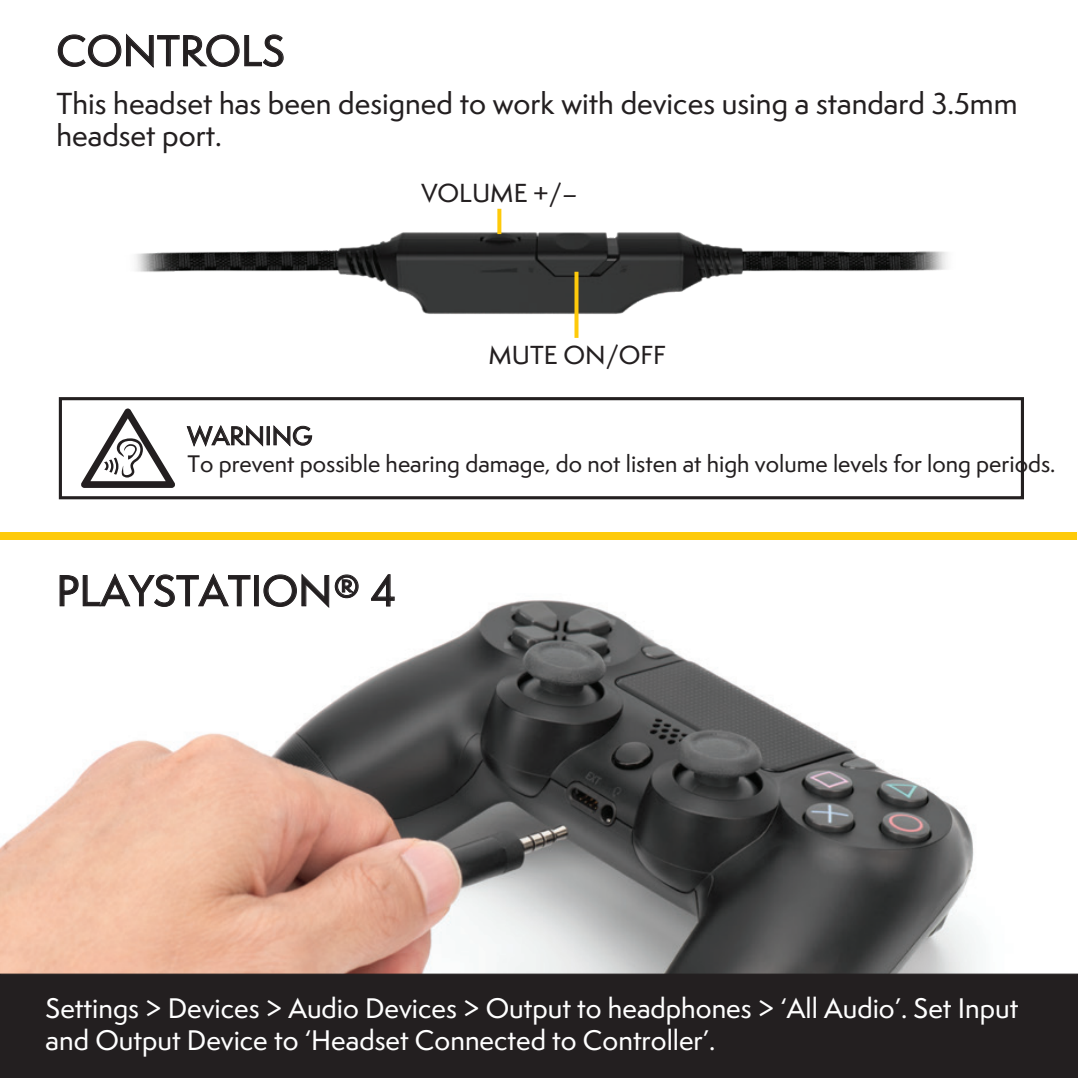
<style>
.page{position:relative;width:1078px;height:1078px;background:#fff}
.page>*{position:absolute;margin:0;border:0;box-sizing:border-box;transform-origin:0 0}
.t1{font:500 40px "Semplicita Pro";color:#231f20}
.t2{font:500 28px/32px "Semplicita Pro";color:#231f20}
.t3{font:500 26px/32px "Semplicita Pro";color:#fff}
.t4{font:500 24px "Semplicita Pro";color:#231f20}
.t5{font:500 22px "Semplicita Pro";color:#231f20}
</style>
<div class="page">
<img style="left:0;top:536px;width:1077px;height:437px">
<img style="left:136px;top:208px;width:812px;height:130px">
<div style="left:59px;top:397px;width:964px;height:102px;border:3px solid #231f20"></div>
<svg style="left:59px;top:573px;width:192px;height:34px"></svg>
<div style="left:254px;top:575px;width:5px;height:31px;border:1px solid #231f20"></div>
<svg style="left:263px;top:572px;width:96px;height:37px"></svg>
<svg style="left:370px;top:573px;width:25px;height:34px"></svg>
<svg style="left:57px;top:33px;width:227px;height:35px"></svg>
<svg style="left:186px;top:425px;width:77px;height:22px"></svg>
<div style="left:266px;top:426px;width:4px;height:19px;border:1px solid #231f20"></div>
<svg style="left:273px;top:425px;width:39px;height:22px"></svg>
<svg style="left:81px;top:408px;width:94px;height:80px"></svg>
<svg style="left:497px;top:209px;width:4px;height:25px"></svg>
<svg style="left:574px;top:272px;width:4px;height:66px"></svg>
<div style="left:0;top:973px;width:1077px;height:104px;background:#231f20"></div>
<div style="left:0;top:532px;width:1076px;height:8px;background:#feca0a"></div>
<h1 class="t1" style="left:56px;top:24px;width:230px">CONTROLS</h1>
<p class="t2" style="left:56px;top:88px;width:962px">This headset has been designed to work with devices using a standard 3.5mm headset port.</p>
<p class="t4" style="left:421px;top:177px;width:157px">VOLUME +/–</p>
<p class="t4" style="left:488px;top:339px;width:179px">MUTE ON/OFF</p>
<p class="t4" style="left:187px;top:420px;width:126px">WARNING</p>
<p class="t5" style="left:187px;top:449px;width:869px">To prevent possible hearing damage, do not listen at high volume levels for long periods.</p>
<h1 class="t1" style="left:56px;top:564px;width:341px">PLAYSTATION® 4</h1>
<p class="t3" style="left:46px;top:991px;width:973px">Settings &gt; Devices &gt; Audio Devices &gt; Output to headphones &gt; ‘All Audio’. Set Input and Output Device to ‘Headset Connected to Controller’.</p>
</div>
